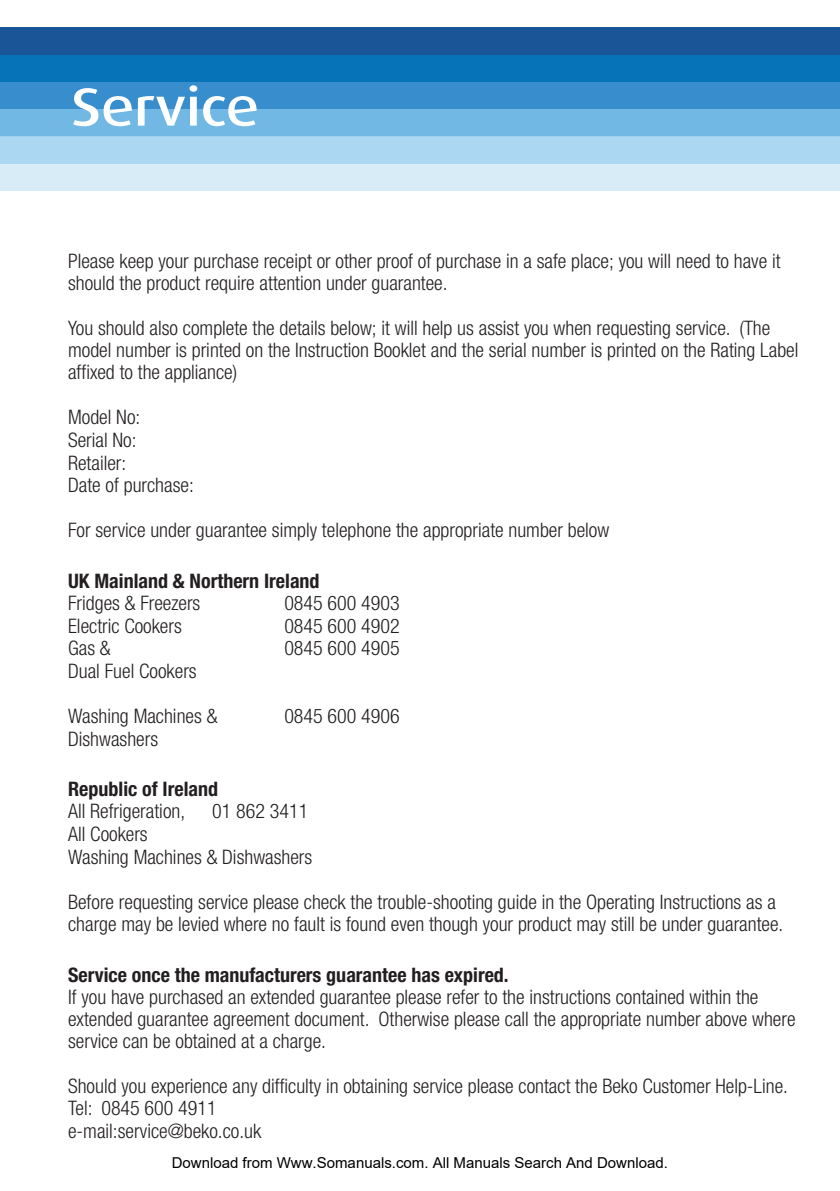
<style>
.page{position:relative;width:840px;height:1191px;background:#fff}
.page>*{position:absolute;margin:0;border:0;box-sizing:border-box;transform-origin:0 0}
.t1{font:500 53.6px "Dax Wide Turk";color:#fff}
.Normal_Yazi{font:300 condensed 20px/22px "Helvetica Neue LT Pro";color:#231f20}
.Normal_Yazi_Bold__10{font:700 condensed 20px "Helvetica Neue LT Pro";color:#231f20}
.t2{font:15px "Arial";color:#000}
</style>
<div class="page">
<svg style="left:0;top:27px;width:839px;height:164px;background:#62a2d1"></svg>
<p class="t1" style="left:71px;top:77px;width:189px">Service</p>
<p class="Normal_Yazi" style="left:68px;top:250px;width:713px">Please keep your purchase receipt or other proof of purchase in a safe place; you will need to have it should the product require attention under guarantee.</p>
<p class="Normal_Yazi" style="left:68px;top:317px;width:731px">You should also complete the details below; it will help us assist you when requesting service. (The model number is printed on the Instruction Booklet and the serial number is printed on the Rating Label affixed to the appliance)</p>
<p class="Normal_Yazi" style="left:68px;top:406px;width:74px">Model No:</p>
<p class="Normal_Yazi" style="left:68px;top:429px;width:70px">Serial No:</p>
<p class="Normal_Yazi" style="left:68px;top:451px;width:60px">Retailer:</p>
<p class="Normal_Yazi" style="left:68px;top:474px;width:127px">Date of purchase:</p>
<p class="Normal_Yazi" style="left:68px;top:519px;width:542px">For service under guarantee simply telephone the appropriate number below</p>
<p class="Normal_Yazi_Bold__10" style="left:68px;top:569px;width:253px">UK Mainland &amp; Northern Ireland</p>
<p class="Normal_Yazi" style="left:68px;top:592px;width:134px">Fridges &amp; Freezers</p>
<p class="Normal_Yazi" style="left:284px;top:592px;width:117px">0845 600 4903</p>
<p class="Normal_Yazi" style="left:68px;top:614px;width:115px">Electric Cookers</p>
<p class="Normal_Yazi" style="left:284px;top:614px;width:117px">0845 600 4902</p>
<p class="Normal_Yazi" style="left:68px;top:637px;width:44px">Gas &amp;</p>
<p class="Normal_Yazi" style="left:284px;top:637px;width:117px">0845 600 4905</p>
<p class="Normal_Yazi" style="left:68px;top:659px;width:130px">Dual Fuel Cookers</p>
<p class="Normal_Yazi" style="left:68px;top:705px;width:151px">Washing Machines &amp;</p>
<p class="Normal_Yazi" style="left:284px;top:705px;width:117px">0845 600 4906</p>
<p class="Normal_Yazi" style="left:68px;top:727px;width:91px">Dishwashers</p>
<p class="Normal_Yazi_Bold__10" style="left:68px;top:777px;width:151px">Republic of Ireland</p>
<p class="Normal_Yazi" style="left:68px;top:800px;width:118px">All Refrigeration,</p>
<p class="Normal_Yazi" style="left:212px;top:800px;width:97px">01 862 3411</p>
<p class="Normal_Yazi" style="left:68px;top:822px;width:81px">All Cookers</p>
<p class="Normal_Yazi" style="left:68px;top:845px;width:245px">Washing Machines &amp; Dishwashers</p>
<p class="Normal_Yazi" style="left:68px;top:890px;width:716px">Before requesting service please check the trouble-shooting guide in the Operating Instructions as a charge may be levied where no fault is found even though your product may still be under guarantee.</p>
<p class="Normal_Yazi_Bold__10" style="left:68px;top:962px;width:442px">Service once the manufacturers guarantee has expired.</p>
<p class="Normal_Yazi" style="left:68px;top:985px;width:728px">If you have purchased an extended guarantee please refer to the instructions contained within the extended guarantee agreement document. Otherwise please call the appropriate number above where service can be obtained at a charge.</p>
<p class="Normal_Yazi" style="left:68px;top:1074px;width:721px">Should you experience any difficulty in obtaining service please contact the Beko Customer Help-Line.</p>
<p class="Normal_Yazi" style="left:68px;top:1097px;width:150px">Tel: 0845 600 4911</p>
<p class="Normal_Yazi" style="left:68px;top:1119px;width:194px">e-mail:service@beko.co.uk</p>
<p class="t2" style="left:172px;top:1154px;width:497px">Download from Www.Somanuals.com. All Manuals Search And Download.</p>
</div>
